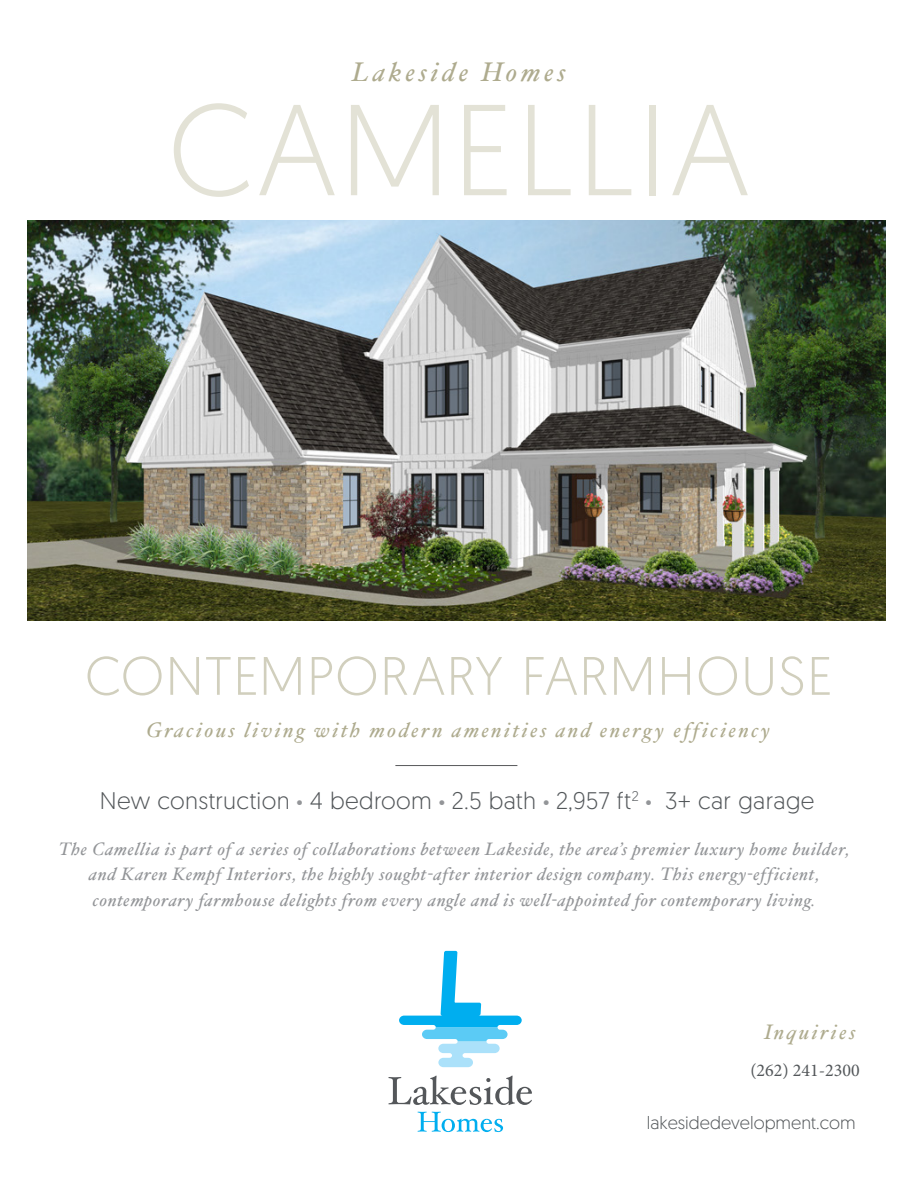
<style>
.page{position:relative;width:918px;height:1188px;background:#fff}
.page>*{position:absolute;margin:0;border:0;box-sizing:border-box;transform-origin:0 0}
.t1{font:300 129px "Geomanist";letter-spacing:.025em;color:#e3e2d6}
.t2{font:300 54px "Geomanist";letter-spacing:.03em;color:#d1cfbd}
.t3{font:italic 27px "Hoefler Text";letter-spacing:.14em;color:#aeab8e}
.t4{font:300 24px "Geomanist";letter-spacing:.015em;color:#53575a}
.t5{font:italic 21px "Hoefler Text";letter-spacing:.12em;color:#aeab8e}
.t6{font:italic 18px/25.5px "Hoefler Text";letter-spacing:.035em;color:#939598;text-align:center}
.t7{font:300 18px "Geomanist";color:#53575a}
.t8{font:18px "Minion Pro";color:#53575a}
.s1{font-size:13.95px;color:#939598}
</style>
<div class="page">
<img style="left:27px;top:220px;width:859px;height:400px">
<svg style="left:388px;top:1076px;width:144px;height:29px"></svg>
<svg style="left:418px;top:1112px;width:85px;height:20px"></svg>
<svg style="left:399px;top:951px;width:123px;height:116px"></svg>
<hr style="left:395px;top:765px;width:122px;height:1px;background:#58595b">
<h3 class="t3" style="left:352px;top:56px;width:215px">Lakeside Homes</h3>
<h1 class="t1" style="left:168px;top:67px;width:583px">CAMELLIA</h1>
<h2 class="t2" style="left:85px;top:641px;width:749px">CONTEMPORARY FARMHOUSE</h2>
<p class="t5" style="left:147px;top:717px;width:625px">Gracious living with modern amenities and energy efficiency</p>
<h3 class="t4" style="left:100px;top:785px;width:716px">New construction <span class="s1">•</span> 4 bedroom <span class="s1">•</span> 2.5 bath <span class="s1">•</span> 2,957 ft<sup>2</sup> <span class="s1">•</span> 3+ car garage</h3>
<p class="t6" style="left:59px;top:836px;width:792px">The Camellia is part of a series of collaborations between Lakeside, the area’s premier luxury home builder, and Karen Kempf Interiors, the highly sought-after interior design company. This energy-efficient, contemporary farmhouse delights from every angle and is well-appointed for contemporary living.</p>
<p class="t5" style="left:764px;top:1019px;width:93px">Inquiries</p>
<p class="t8" style="left:750px;top:1058px;width:111px">(262) 241-2300</p>
<p class="t7" style="left:647px;top:1111px;width:210px">lakesidedevelopment.com</p>
</div>
